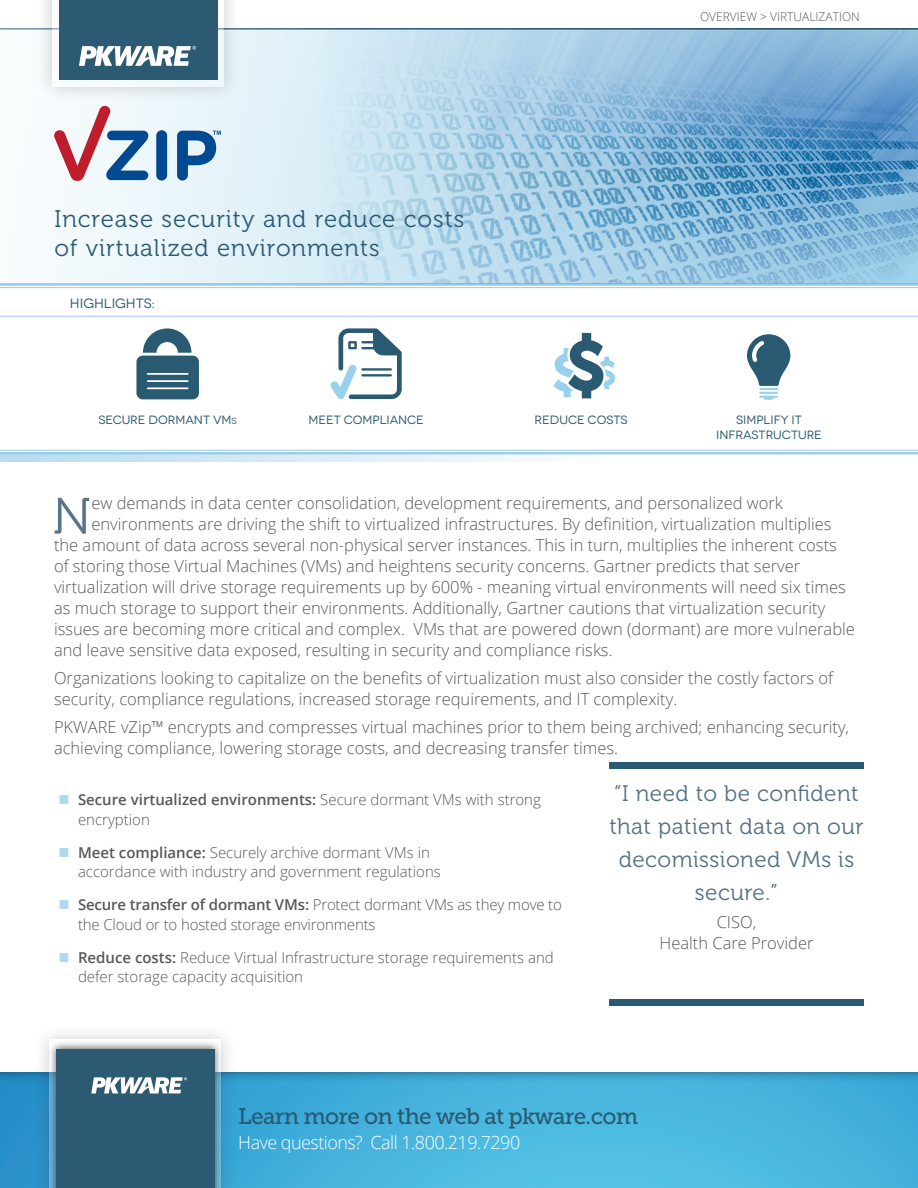
<style>
.page{position:relative;width:918px;height:1188px;background:#fff}
.page>*{position:absolute;margin:0;border:0;box-sizing:border-box;transform-origin:0 0}
.t1{font:51px "Museo 300";color:#597388}
.White_Header{font:24px/28.8px "Museo 300";letter-spacing:.04em;color:#2a5a72}
.Quote_call_out{font:22.5px/33px "Museo 300";letter-spacing:.02em;color:#547084;text-align:center}
.t2{font:22.5px "Museo Slab 500";letter-spacing:-.03em;color:#2a5a72}
.t3{font:300 18px "Open Sans";letter-spacing:-.03em;color:#fff}
.body{font:300 16.5px/21px "Open Sans";color:#57585a}
.Bullets{font:300 15px/19.5px "Open Sans";color:#57585a}
.t4{font:13.5px "Novecentowide";color:#2f5d76}
.t5{font:12px/15px "Novecentowide";color:#2a5a72;text-align:center}
.body-2{font:300 12px "Open Sans";color:#57585a}
.s1{font-size:9px}
.s2{font-weight:600}
</style>
<div class="page">
<div style="left:0;top:28px;width:195px;height:254px;background:#f3fafc"></div>
<img style="left:195px;top:28px;width:723px;height:254px">
<div style="left:34px;top:0;width:205px;height:102px;background:#231f20;opacity:.75"></div>
<div style="left:52px;top:0;width:171px;height:86px;background:linear-gradient(to bottom,#fafbfc,#f2f8fb)"></div>
<div style="left:59px;top:0;width:158px;height:79px;background:#2c5a72"></div>
<svg style="left:79px;top:46px;width:117px;height:20px"></svg>
<div style="left:0;top:1072px;width:918px;height:116px;background:#231f20;opacity:.4"></div>
<div style="left:31px;top:1022px;width:206px;height:166px;background:#231f20;opacity:.75"></div>
<div style="left:48px;top:1041px;width:175px;height:147px;background:#231f20;opacity:.75"></div>
<div style="left:56px;top:1049px;width:159px;height:139px;background:#2c5a72"></div>
<svg style="left:91px;top:1077px;width:96px;height:16px"></svg>
<div style="left:0;top:290px;width:918px;height:171px;background:linear-gradient(to right,#bedef0,#fff)"></div>
<svg style="left:0;top:282px;width:918px;height:174px"></svg>
<svg style="left:0;top:287px;width:918px;height:164px"></svg>
<hr style="left:0;top:316px;width:918px;height:1px;background:#bcd4ee">
<svg style="left:330px;top:328px;width:72px;height:71px"></svg>
<svg style="left:554px;top:333px;width:61px;height:65px"></svg>
<svg style="left:136px;top:328px;width:63px;height:71px"></svg>
<svg style="left:747px;top:334px;width:43px;height:66px"></svg>
<div style="left:609px;top:762px;width:255px;height:7px;background:#2a5a72"></div>
<div style="left:609px;top:999px;width:255px;height:6px;background:#2a5a72"></div>
<svg style="left:54px;top:106px;width:94px;height:75px"></svg>
<div style="left:156px;top:130px;width:11px;height:51px;background:#014990;border-radius:5px"></div>
<svg style="left:177px;top:131px;width:44px;height:50px;background:#6f9ac2"></svg>
<p class="White_Header" style="left:54px;top:205px;width:411px">Increase security and reduce costs of virtualized environments</p>
<p class="t4" style="left:70px;top:295px;width:86px">HIGHLIGHTS:</p>
<p class="body-2" style="left:700px;top:9px;width:161px">OVERVIEW &gt; VIRTUALIZATION</p>
<p class="t5" style="left:98px;top:412px;width:140px">SECURE DORMANT VM<span class="s1">S</span></p>
<p class="t5" style="left:535px;top:412px;width:94px">REDUCE COSTS</p>
<p class="t5" style="left:716px;top:412px;width:107px">SIMPLIFY IT<br>INFRASTRUCTURE</p>
<p class="t5" style="left:309px;top:412px;width:117px">MEET COMPLIANCE</p>
<p class="body" style="left:92px;top:492px;width:693px">ew demands in data center consolidation, development requirements, and personalized work</p>
<p class="body" style="left:92px;top:513px;width:742px">environments are driving the shift to virtualized infrastructures. By definition, virtualization multiplies</p>
<p class="body" style="left:54px;top:534px;width:784px">the amount of data across several non-physical server instances. This in turn, multiplies the inherent costs</p>
<p class="body" style="left:54px;top:555px;width:748px">of storing those Virtual Machines (VMs) and heightens security concerns. Gartner predicts that server</p>
<p class="body" style="left:54px;top:576px;width:793px">virtualization will drive storage requirements up by 600% - meaning virtual environments will need six times</p>
<p class="body" style="left:54px;top:597px;width:773px">as much storage to support their environments. Additionally, Gartner cautions that virtualization security</p>
<p class="body" style="left:54px;top:618px;width:803px">issues are becoming more critical and complex. VMs that are powered down (dormant) are more vulnerable</p>
<p class="body" style="left:54px;top:639px;width:560px">and leave sensitive data exposed, resulting in security and compliance risks.</p>
<p class="body" style="left:54px;top:667px;width:780px">Organizations looking to capitalize on the benefits of virtualization must also consider the costly factors of security, compliance regulations, increased storage requirements, and IT complexity.</p>
<p class="body" style="left:54px;top:716px;width:797px">PKWARE vZip™ encrypts and compresses virtual machines prior to them being archived; enhancing security, achieving compliance, lowering storage costs, and decreasing transfer times.</p>
<p class="t1" style="left:52px;top:489px;width:40px">N</p>
<p class="Bullets" style="left:78px;top:790px;width:465px"><span class="s2">Secure virtualized environments:</span> Secure dormant VMs with strong encryption</p>
<p class="Bullets" style="left:78px;top:842px;width:364px"><span class="s2">Meet compliance:</span> Securely archive dormant VMs in accordance with industry and government regulations</p>
<p class="Bullets" style="left:78px;top:895px;width:485px"><span class="s2">Secure transfer of dormant VMs:</span> Protect dormant VMs as they move to the Cloud or to hosted storage environments</p>
<p class="Bullets" style="left:78px;top:947px;width:477px"><span class="s2">Reduce costs:</span> Reduce Virtual Infrastructure storage requirements and defer storage capacity acquisition</p>
<p class="Quote_call_out" style="left:609px;top:777px;width:256px">“I need to be confident that patient data on our decomissioned VMs is secure.”</p>
<p class="body" style="left:659px;top:911px;width:156px;text-align:center">CISO,<br>Health Care Provider</p>
<p class="t2" style="left:238px;top:1103px;width:402px">Learn more on the web at pkware.com</p>
<p class="t3" style="left:238px;top:1130px;width:284px">Have questions? Call 1.800.219.7290</p>
</div>
